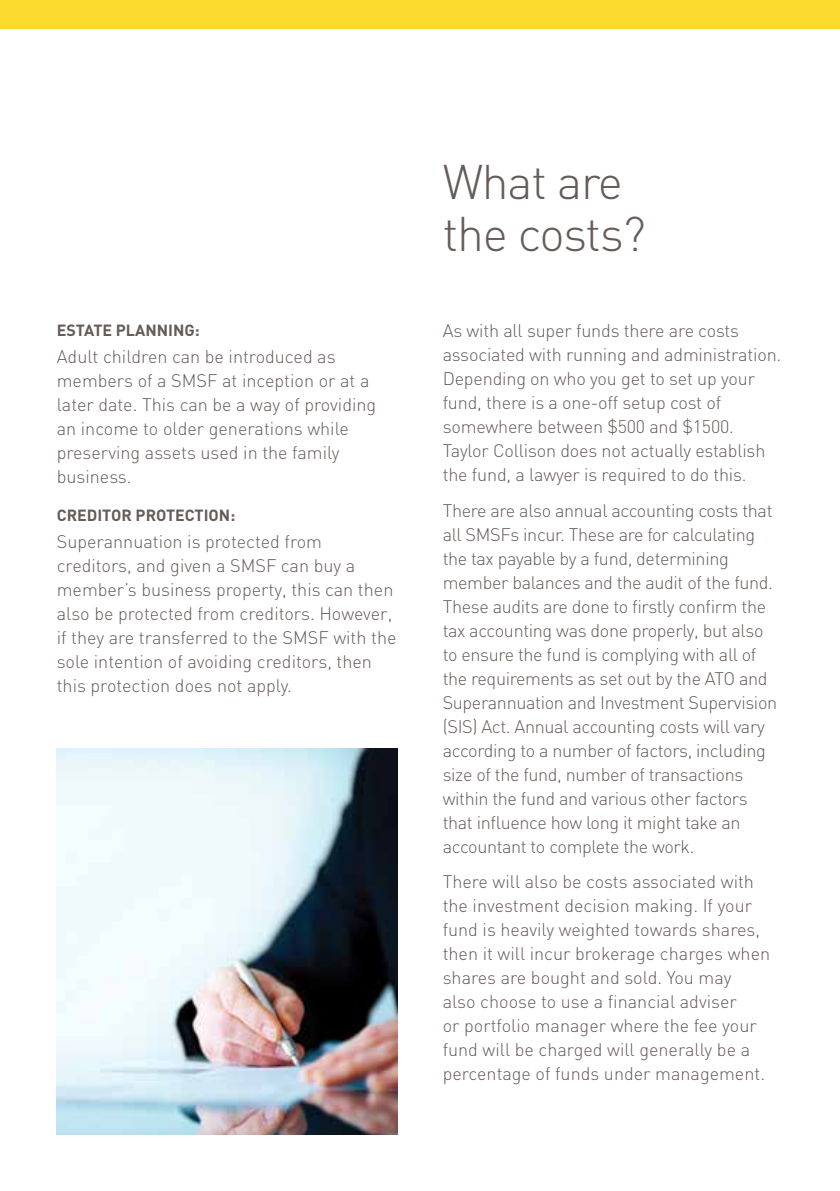
<style>
.page{position:relative;width:840px;height:1191px;background:#fff}
.page>*{position:absolute;margin:0;border:0;box-sizing:border-box;transform-origin:0 0}
.t1{font:300 48px/52px "DIN";letter-spacing:-.025em;color:#655b58}
.t2{font:300 18px/24px "DIN";letter-spacing:-.01em;color:#655b58}
.t3{font:700 16px "DIN";color:#655b58}
</style>
<div class="page">
<div style="left:0;top:0;width:839px;height:28px;background:#fddb2e"></div>
<img style="left:57px;top:748px;width:340px;height:386px">
<p class="t3" style="left:57px;top:320px;width:70px">ESTATE PLANN</p>
<p class="t3" style="left:168px;top:320px;width:33px">ING:</p>
<p class="t2" style="left:57px;top:344px;width:321px">Adult children can be introduced as members of a SMSF at inception or at a later date. This can be a way of providing an income to older generations while preserving assets used in the family business.</p>
<p class="t3" style="left:57px;top:505px;width:21px">CRED</p>
<p class="t3" style="left:97px;top:505px;width:139px">ITOR PROTECTION :</p>
<p class="t2" style="left:57px;top:529px;width:341px">Superannuation is protected from creditors, and given a SMSF can buy a member’s business property, this can then also be protected from creditors. However, if they are transferred to the SMSF with the sole intention of avoiding creditors, then this protection does not apply.</p>
<h1 class="t1" style="left:442px;top:155px;width:205px">What are the costs?</h1>
<p class="t2" style="left:442px;top:319px;width:340px">As with all super funds there are costs associated with running and administration.<br>Depending on who you get to set up your fund, there is a one-off setup cost of somewhere between $500 and $1500.<br>Taylor Collison does not actually establish the fund, a lawyer is required to do this.</p>
<p class="t2" style="left:442px;top:498px;width:336px">There are also annual accounting costs that all SMSFs incur. These are for calculating the tax payable by a fund, determining member balances and the audit of the fund.<br>These audits are done to firstly confirm the tax accounting was done properly, but also to ensure the fund is complying with all of the requirements as set out by the ATO and Superannuation and Investment Supervision (SIS) Act. Annual accounting costs will vary according to a number of factors, including size of the fund, number of transactions within the fund and various other factors that influence how long it might take an accountant to complete the work.</p>
<p class="t2" style="left:442px;top:869px;width:329px">There will also be costs associated with the investment decision making. If your fund is heavily weighted towards shares, then it will incur brokerage charges when shares are bought and sold. You may<br>also choose to use a financial adviser<br>or portfolio manager where the fee your fund will be charged will generally be a percentage of funds under management.</p>
</div>
